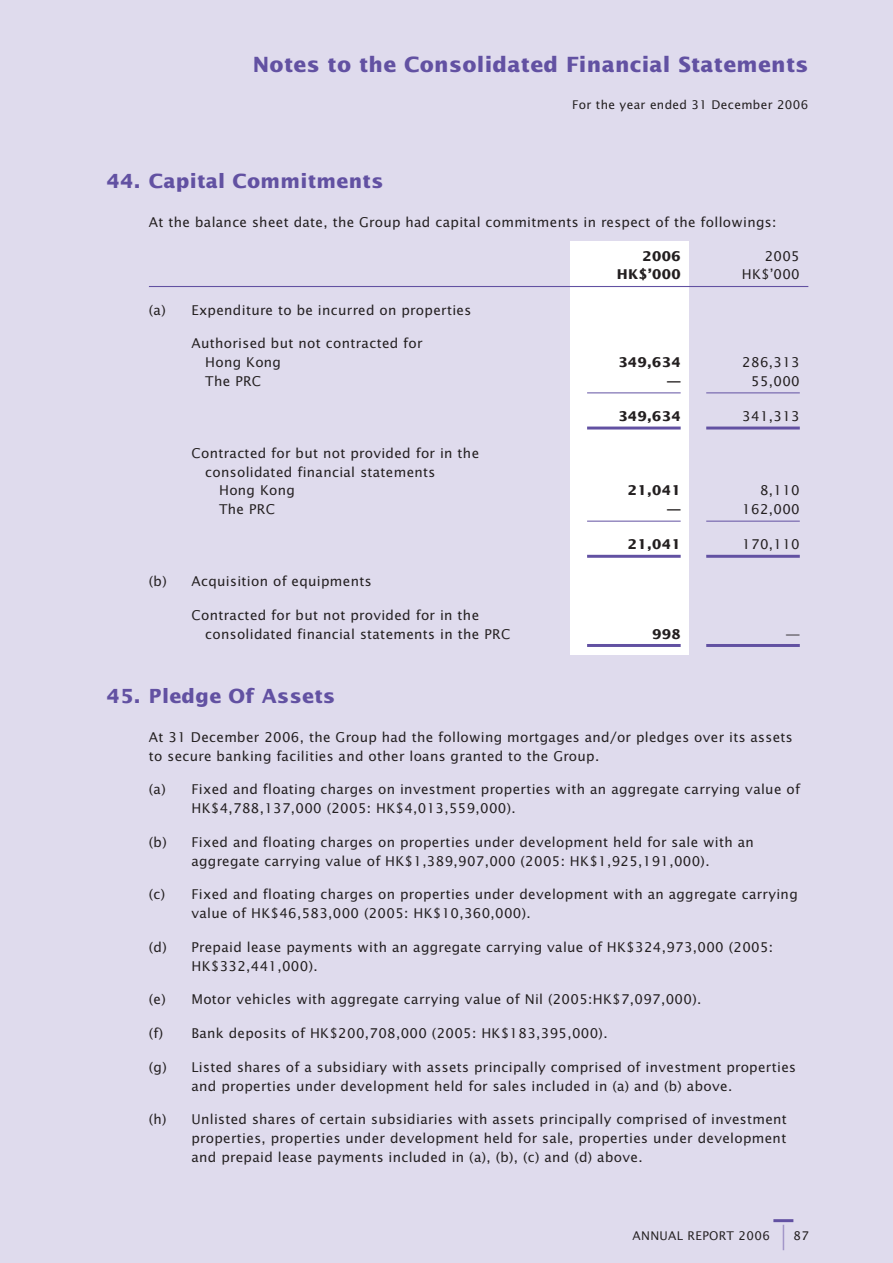
<style>
.page{position:relative;width:893px;height:1263px;background:#fff}
.page>*{position:absolute;margin:0;border:0;box-sizing:border-box;transform-origin:0 0}
.t1{font:700 21px "Lucida Sans";letter-spacing:.015em;color:#6251a2}
.t2{font:700 19.5px "Lucida Sans";letter-spacing:.015em;color:#6251a2}
.t3{font:13.5px/18.8px "Lucida Sans";letter-spacing:.025em;color:#231f20}
.t4{font:700 13.5px "Lucida Sans";letter-spacing:.025em;color:#231f20}
.t5{font:12px "Lucida Sans";letter-spacing:.025em;color:#231f20}
</style>
<div class="page">
<div style="left:0;top:0;width:892px;height:1263px;background:#dfdbed"></div>
<hr style="left:782px;top:1225px;width:2px;height:25px;background:#a397c9">
<hr style="left:773px;top:1219px;width:20px;height:3px;background:#6251a2">
<div style="left:570px;top:242px;width:119px;height:413px;background:#fff"></div>
<hr style="left:149px;top:286px;width:659px;height:1px;background:#6251a2">
<hr style="left:587px;top:393px;width:93px;height:1px;background:#6251a2">
<hr style="left:706px;top:393px;width:93px;height:1px;background:#6251a2">
<hr style="left:587px;top:427px;width:93px;height:3px;background:#6251a2">
<hr style="left:706px;top:427px;width:93px;height:3px;background:#6251a2">
<hr style="left:587px;top:521px;width:93px;height:1px;background:#6251a2">
<hr style="left:706px;top:521px;width:93px;height:1px;background:#6251a2">
<hr style="left:587px;top:555px;width:93px;height:3px;background:#6251a2">
<hr style="left:706px;top:555px;width:93px;height:3px;background:#6251a2">
<hr style="left:587px;top:644px;width:93px;height:3px;background:#6251a2">
<hr style="left:706px;top:644px;width:93px;height:3px;background:#6251a2">
<h1 class="t1" style="left:253px;top:56px;width:557px">Notes to the Consolidated Financial Statements</h1>
<p class="t5" style="left:572px;top:100px;width:238px">For the year ended 31 December 2006</p>
<h2 class="t2" style="left:106px;top:173px;width:279px">44. Capital Commitments</h2>
<p class="t3" style="left:149px;top:214px;width:629px">At the balance sheet date, the Group had capital commitments in respect of the followings:</p>
<p class="t4" style="left:642px;top:250px;width:40px">2006</p>
<p class="t3" style="left:764px;top:247px;width:37px">2005</p>
<p class="t4" style="left:616px;top:269px;width:65px">HK$’000</p>
<p class="t3" style="left:741px;top:266px;width:59px">HK$’000</p>
<p class="t3" style="left:149px;top:301px;width:324px">(a) Expenditure to be incurred on properties</p>
<p class="t3" style="left:205px;top:335px;width:219px;text-indent:-14px">Authorised but not contracted for<br>Hong Kong</p>
<p class="t4" style="left:618px;top:357px;width:64px">349,634</p>
<p class="t3" style="left:742px;top:354px;width:59px">286,313</p>
<p class="t3" style="left:205px;top:373px;width:57px">The PRC</p>
<p class="t4" style="left:667px;top:375px;width:15px">—</p>
<p class="t3" style="left:751px;top:373px;width:50px">55,000</p>
<p class="t4" style="left:618px;top:411px;width:64px">349,634</p>
<p class="t3" style="left:742px;top:408px;width:59px">341,313</p>
<p class="t3" style="left:191px;top:445px;width:289px">Contracted for but not provided for in the</p>
<p class="t3" style="left:205px;top:463px;width:232px">consolidated financial statements</p>
<p class="t3" style="left:219px;top:482px;width:77px">Hong Kong</p>
<p class="t4" style="left:628px;top:485px;width:54px">21,041</p>
<p class="t3" style="left:760px;top:482px;width:41px">8,110</p>
<p class="t3" style="left:219px;top:501px;width:57px">The PRC</p>
<p class="t4" style="left:667px;top:504px;width:15px">—</p>
<p class="t3" style="left:742px;top:501px;width:59px">162,000</p>
<p class="t4" style="left:628px;top:539px;width:54px">21,041</p>
<p class="t3" style="left:742px;top:536px;width:59px">170,110</p>
<p class="t3" style="left:149px;top:573px;width:224px">(b) Acquisition of equipments</p>
<p class="t3" style="left:205px;top:607px;width:306px;text-indent:-14px">Contracted for but not provided for in the consolidated financial statements in the PRC</p>
<p class="t4" style="left:652px;top:628px;width:30px">998</p>
<p class="t3" style="left:786px;top:625px;width:15px">—</p>
<h2 class="t2" style="left:106px;top:688px;width:230px">45. Pledge Of Assets</h2>
<p class="t3" style="left:149px;top:729px;width:645px">At 31 December 2006, the Group had the following mortgages and/or pledges over its assets to secure banking facilities and other loans granted to the Group.</p>
<p class="t3" style="left:191px;top:781px;width:610px;text-indent:-42px">(a) Fixed and floating charges on investment properties with an aggregate carrying value of<br>HK$4,788,137,000 (2005: HK$4,013,559,000).</p>
<p class="t3" style="left:149px;top:834px;width:606px;text-align:center">(b) Fixed and floating charges on properties under development held for sale with an aggregate carrying value of HK$1,389,907,000 (2005: HK$1,925,191,000).</p>
<p class="t3" style="left:191px;top:886px;width:607px;text-indent:-42px">(c) Fixed and floating charges on properties under development with an aggregate carrying value of HK$46,583,000 (2005: HK$10,360,000).</p>
<p class="t3" style="left:191px;top:939px;width:583px;text-indent:-42px">(d) Prepaid lease payments with an aggregate carrying value of HK$324,973,000 (2005:<br>HK$332,441,000).</p>
<p class="t3" style="left:149px;top:991px;width:554px">(e) Motor vehicles with aggregate carrying value of Nil (2005:HK$7,097,000).</p>
<p class="t3" style="left:149px;top:1025px;width:460px">(f) Bank deposits of HK$200,708,000 (2005: HK$183,395,000).</p>
<p class="t3" style="left:191px;top:1059px;width:606px;text-indent:-42px">(g) Listed shares of a subsidiary with assets principally comprised of investment properties and properties under development held for sales included in (a) and (b) above.</p>
<p class="t3" style="left:191px;top:1111px;width:597px;text-align:justify;text-indent:-42px">(h) Unlisted shares of certain subsidiaries with assets principally comprised of investment properties, properties under development held for sale, properties under development and prepaid lease payments included in (a), (b), (c) and (d) above.</p>
<p class="t5" style="left:632px;top:1230px;width:139px">ANNUAL REPORT 2006</p>
<p class="t5" style="left:793px;top:1230px;width:17px">87</p>
</div>
